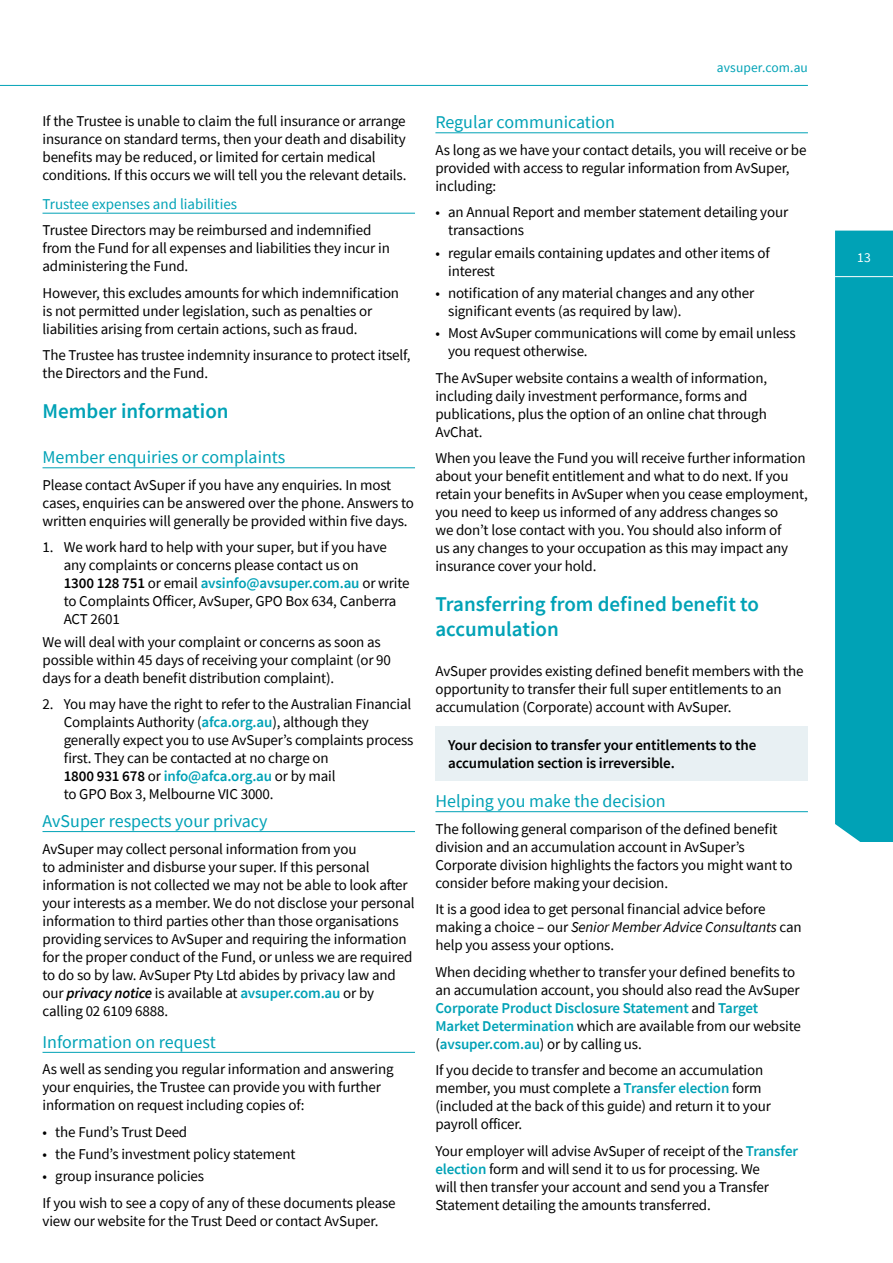
<style>
.page{position:relative;width:893px;height:1263px;background:#fff}
.page>*{position:absolute;margin:0;border:0;box-sizing:border-box;transform-origin:0 0}
.AV_H1{font:600 21px/25.2px "Source Sans Pro";color:#00a2b6}
.t1{font:18px "Source Sans Pro";color:#00a2b6}
.AV_Body{font:15px/18px "Source Sans Pro";letter-spacing:-.01em;color:#000}
.t2{font:600 15px/18px "Source Sans Pro";letter-spacing:-.01em;color:#000}
.AV_H3{font:15px "Source Sans Pro";color:#00a2b6}
.t3{font:13.5px "Source Sans Pro";letter-spacing:.01em;color:#00a2b6}
.t4{font:13.5px "Source Sans Pro";color:#fff}
.s1{font-weight:600}
.s2{font-weight:600;color:#00a2b6}
.s3{font-weight:600;font-style:italic}
.s4{font-style:italic}
</style>
<div class="page">
<div style="left:835px;top:231px;width:58px;height:611px;background:#00a2b6"></div>
<hr style="left:835px;top:276px;width:58px;height:1px;background:#fff">
<hr style="left:0;top:85px;width:808px;height:1px;background:#00a2b6">
<hr style="left:43px;top:213px;width:372px;height:1px;background:#00a2b6">
<hr style="left:43px;top:467px;width:372px;height:1px;background:#00a2b6">
<hr style="left:43px;top:831px;width:372px;height:1px;background:#00a2b6">
<hr style="left:43px;top:1052px;width:372px;height:1px;background:#00a2b6">
<hr style="left:435px;top:133px;width:373px;height:1px;background:#00a2b6">
<hr style="left:435px;top:811px;width:373px;height:1px;background:#00a2b6">
<div style="left:435px;top:726px;width:373px;height:55px;background:#e8f0f3"></div>
<p class="AV_Body" style="left:43px;top:112px;width:365px">If the Trustee is unable to claim the full insurance or arrange insurance on standard terms, then your death and disability benefits may be reduced, or limited for certain medical conditions. If this occurs we will tell you the relevant details.</p>
<p class="AV_H3" style="left:43px;top:194px;width:196px">Trustee expenses and liabilities</p>
<p class="AV_Body" style="left:43px;top:221px;width:349px">Trustee Directors may be reimbursed and indemnified from the Fund for all expenses and liabilities they incur in administering the Fund.</p>
<p class="AV_Body" style="left:43px;top:284px;width:358px">However, this excludes amounts for which indemnification is not permitted under legislation, such as penalties or liabilities arising from certain actions, such as fraud.</p>
<p class="AV_Body" style="left:43px;top:346px;width:369px">The Trustee has trustee indemnity insurance to protect itself, the Directors and the Fund.</p>
<p class="AV_H1" style="left:43px;top:398px;width:188px">Member information</p>
<p class="t1" style="left:43px;top:446px;width:244px">Member enquiries or complaints</p>
<p class="AV_Body" style="left:43px;top:476px;width:373px">Please contact AvSuper if you have any enquiries. In most cases, enquiries can be answered over the phone. Answers to written enquiries will generally be provided within five days.</p>
<p class="AV_Body" style="left:64px;top:538px;width:347px;text-indent:-21px">1. We work hard to help with your super, but if you have any complaints or concerns please contact us on<br><span class="s1">1300 128 751</span> or email <span class="s2">avsinfo@avsuper.com.au</span> or write to Complaints Officer, AvSuper, GPO Box 634, Canberra ACT 2601</p>
<p class="AV_Body" style="left:43px;top:632px;width:350px">We will deal with your complaint or concerns as soon as possible within 45 days of receiving your complaint (or 90 days for a death benefit distribution complaint).</p>
<p class="AV_Body" style="left:64px;top:695px;width:351px;text-indent:-21px">2. You may have the right to refer to the Australian Financial Complaints Authority (<span class="s2">afca.org.au</span>), although they generally expect you to use AvSuper’s complaints process first. They can be contacted at no charge on<br><span class="s1">1800 931 678</span> or <span class="s2">info@afca.org.au</span> or by mail<br>to GPO Box 3, Melbourne VIC 3000.</p>
<p class="t1" style="left:43px;top:810px;width:226px">AvSuper respects your privacy</p>
<p class="AV_Body" style="left:43px;top:839px;width:374px">AvSuper may collect personal information from you<br>to administer and disburse your super. If this personal information is not collected we may not be able to look after your interests as a member. We do not disclose your personal information to third parties other than those organisations providing services to AvSuper and requiring the information for the proper conduct of the Fund, or unless we are required to do so by law. AvSuper Pty Ltd abides by privacy law and our <span class="s3">privacy notice</span> is available at <span class="s2">avsuper.com.au</span> or by calling 02 6109 6888.</p>
<p class="t1" style="left:43px;top:1030px;width:175px">Information on request</p>
<p class="AV_Body" style="left:43px;top:1060px;width:353px">As well as sending you regular information and answering your enquiries, the Trustee can provide you with further information on request including copies of:</p>
<p class="AV_Body" style="left:43px;top:1123px;width:146px">• the Fund’s Trust Deed</p>
<p class="AV_Body" style="left:43px;top:1145px;width:254px">• the Fund’s investment policy statement</p>
<p class="AV_Body" style="left:43px;top:1167px;width:163px">• group insurance policies</p>
<p class="AV_Body" style="left:43px;top:1194px;width:355px">If you wish to see a copy of any of these documents please view our website for the Trust Deed or contact AvSuper.</p>
<p class="t3" style="left:717px;top:59px;width:93px">avsuper.com.au</p>
<p class="t1" style="left:435px;top:111px;width:181px">Regular communication</p>
<p class="AV_Body" style="left:435px;top:141px;width:373px">As long as we have your contact details, you will receive or be provided with access to regular information from AvSuper, including:</p>
<p class="AV_Body" style="left:448px;top:203px;width:342px;text-indent:-13px">• an Annual Report and member statement detailing your transactions</p>
<p class="AV_Body" style="left:448px;top:243px;width:323px;text-indent:-13px">• regular emails containing updates and other items of interest</p>
<p class="AV_Body" style="left:448px;top:284px;width:308px;text-indent:-13px">• notification of any material changes and any other significant events (as required by law).</p>
<p class="AV_Body" style="left:448px;top:324px;width:349px;text-indent:-13px">• Most AvSuper communications will come by email unless you request otherwise.</p>
<p class="AV_Body" style="left:435px;top:369px;width:333px">The AvSuper website contains a wealth of information, including daily investment performance, forms and publications, plus the option of an online chat through AvChat.</p>
<p class="AV_Body" style="left:435px;top:449px;width:374px">When you leave the Fund you will receive further information about your benefit entitlement and what to do next. If you retain your benefits in AvSuper when you cease employment, you need to keep us informed of any address changes so<br>we don’t lose contact with you. You should also inform of<br>us any changes to your occupation as this may impact any insurance cover your hold.</p>
<p class="AV_H1" style="left:435px;top:591px;width:325px">Transferring from defined benefit to accumulation</p>
<p class="AV_Body" style="left:435px;top:662px;width:370px">AvSuper provides existing defined benefit members with the opportunity to transfer their full super entitlements to an accumulation (Corporate) account with AvSuper.</p>
<p class="t2" style="left:448px;top:736px;width:310px">Your decision to transfer your entitlements to the accumulation section is irreversible.</p>
<p class="t1" style="left:435px;top:790px;width:232px">Helping you make the decision</p>
<p class="AV_Body" style="left:435px;top:820px;width:359px">The following general comparison of the defined benefit division and an accumulation account in AvSuper’s Corporate division highlights the factors you might want to consider before making your decision.</p>
<p class="AV_Body" style="left:435px;top:900px;width:368px">It is a good idea to get personal financial advice before making a choice – our <span class="s4">Senior Member Advice Consultants</span> can help you assess your options.</p>
<p class="AV_Body" style="left:435px;top:963px;width:367px">When deciding whether to transfer your defined benefits to an accumulation account, you should also read the AvSuper <span class="s2">Corporate Product Disclosure Statement</span> and <span class="s2">Target Market Determination</span> which are available from our website (<span class="s2">avsuper.com.au</span>) or by calling us.</p>
<p class="AV_Body" style="left:435px;top:1061px;width:337px">If you decide to transfer and become an accumulation member, you must complete a <span class="s2">Transfer election</span> form (included at the back of this guide) and return it to your payroll officer.</p>
<p class="AV_Body" style="left:435px;top:1142px;width:364px">Your employer will advise AvSuper of receipt of the <span class="s2">Transfer election</span> form and will send it to us for processing. We<br>will then transfer your account and send you a Transfer Statement detailing the amounts transferred.</p>
<p class="t4" style="left:857px;top:249px;width:15px">13</p>
</div>
